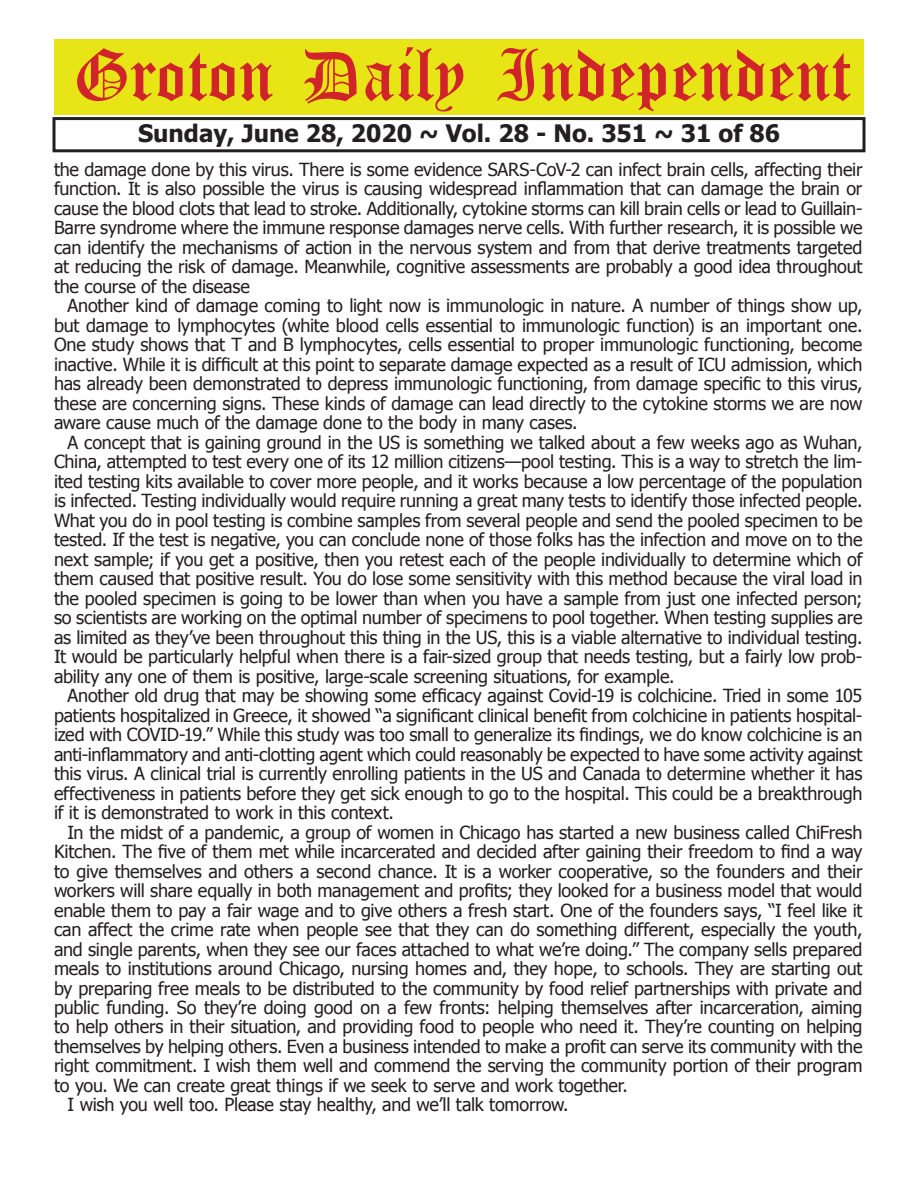
<style>
.page{position:relative;width:918px;height:1188px;background:#fff}
.page>*{position:absolute;margin:0;border:0;box-sizing:border-box;transform-origin:0 0}
.t1{font:54px "Old English Five";color:#d1232a}
.t2{font:700 24px "Tahoma";color:#231f20}
.t3{font:18px/19.5px "Tahoma";letter-spacing:-.01em;color:#231f20;text-align:justify}
</style>
<div class="page">
<div style="left:52px;top:117px;width:814px;height:35px;border:3px solid #231f20"></div>
<div style="left:54px;top:40px;width:810px;height:75px;background:#e7e515"></div>
<h1 class="t1" style="left:73px;top:50px;width:779px">Groton Daily Independent</h1>
<h2 class="t2" style="left:138px;top:116px;width:644px">Sunday, June 28, 2020 ~ Vol. 28 - No. 351 ~ 31 of 86</h2>
<p class="t3" style="left:54px;top:159px;width:810px">the damage done by this virus. There is some evidence SARS-CoV-2 can infect brain cells, affecting their function. It is also possible the virus is causing widespread inflammation that can damage the brain or cause the blood clots that lead to stroke. Additionally, cytokine storms can kill brain cells or lead to Guillain-Barre syndrome where the immune response damages nerve cells. With further research, it is possible we can identify the mechanisms of action in the nervous system and from that derive treatments targeted at reducing the risk of damage. Meanwhile, cognitive assessments are probably a good idea throughout the course of the disease</p>
<p class="t3" style="left:54px;top:295px;width:810px;text-indent:14px">Another kind of damage coming to light now is immunologic in nature. A number of things show up, but damage to lymphocytes (white blood cells essential to immunologic function) is an important one.<br>One study shows that T and B lymphocytes, cells essential to proper immunologic functioning, become inactive. While it is difficult at this point to separate damage expected as a result of ICU admission, which has already been demonstrated to depress immunologic functioning, from damage specific to this virus, these are concerning signs. These kinds of damage can lead directly to the cytokine storms we are now aware cause much of the damage done to the body in many cases.</p>
<p class="t3" style="left:54px;top:432px;width:810px;text-indent:14px">A concept that is gaining ground in the US is something we talked about a few weeks ago as Wuhan, China, attempted to test every one of its 12 million citizens—pool testing. This is a way to stretch the lim&shy;ited testing kits available to cover more people, and it works because a low percentage of the population is infected. Testing individually would require running a great many tests to identify those infected people.<br>What you do in pool testing is combine samples from several people and send the pooled specimen to be tested. If the test is negative, you can conclude none of those folks has the infection and move on to the next sample; if you get a positive, then you retest each of the people individually to determine which of them caused that positive result. You do lose some sensitivity with this method because the viral load in the pooled specimen is going to be lower than when you have a sample from just one infected person; so scientists are working on the optimal number of specimens to pool together. When testing supplies are as limited as they’ve been throughout this thing in the US, this is a viable alternative to individual testing.<br>It would be particularly helpful when there is a fair-sized group that needs testing, but a fairly low prob&shy;ability any one of them is positive, large-scale screening situations, for example.</p>
<p class="t3" style="left:54px;top:685px;width:810px;text-indent:14px">Another old drug that may be showing some efficacy against Covid-19 is colchicine. Tried in some 105 patients hospitalized in Greece, it showed “a significant clinical benefit from colchicine in patients hospital&shy;ized with COVID-19.” While this study was too small to generalize its findings, we do know colchicine is an anti-inflammatory and anti-clotting agent which could reasonably be expected to have some activity against this virus. A clinical trial is currently enrolling patients in the US and Canada to determine whether it has effectiveness in patients before they get sick enough to go to the hospital. This could be a breakthrough if it is demonstrated to work in this context.</p>
<p class="t3" style="left:68px;top:821px;width:797px">In the midst of a pandemic, a group of women in Chicago has started a new business called ChiFresh</p>
<p class="t3" style="left:54px;top:841px;width:810px">Kitchen. The five of them met while incarcerated and decided after gaining their freedom to find a way</p>
<p class="t3" style="left:54px;top:860px;width:810px">to give themselves and others a second chance. It is a worker cooperative, so the founders and their</p>
<p class="t3" style="left:54px;top:880px;width:810px">workers will share equally in both management and profits; they looked for a business model that would</p>
<p class="t3" style="left:54px;top:899px;width:810px">enable them to pay a fair wage and to give others a fresh start. One of the founders says, “I feel like it</p>
<p class="t3" style="left:54px;top:919px;width:810px">can affect the crime rate when people see that they can do something different, especially the youth,</p>
<p class="t3" style="left:54px;top:938px;width:810px">and single parents, when they see our faces attached to what we’re doing.” The company sells prepared</p>
<p class="t3" style="left:54px;top:958px;width:810px">meals to institutions around Chicago, nursing homes and, they hope, to schools. They are starting out</p>
<p class="t3" style="left:54px;top:977px;width:810px">by preparing free meals to be distributed to the community by food relief partnerships with private and</p>
<p class="t3" style="left:54px;top:997px;width:810px">public funding. So they’re doing good on a few fronts: helping themselves after incarceration, aiming</p>
<p class="t3" style="left:54px;top:1016px;width:810px">to help others in their situation, and providing food to people who need it. They’re counting on helping</p>
<p class="t3" style="left:54px;top:1036px;width:810px">themselves by helping others. Even a business intended to make a profit can serve its community with the</p>
<p class="t3" style="left:54px;top:1055px;width:810px">right commitment. I wish them well and commend the serving the community portion of their program</p>
<p class="t3" style="left:54px;top:1075px;width:576px">to you. We can create great things if we seek to serve and work together.</p>
<p class="t3" style="left:68px;top:1094px;width:503px">I wish you well too. Please stay healthy, and we’ll talk tomorrow.</p>
</div>
